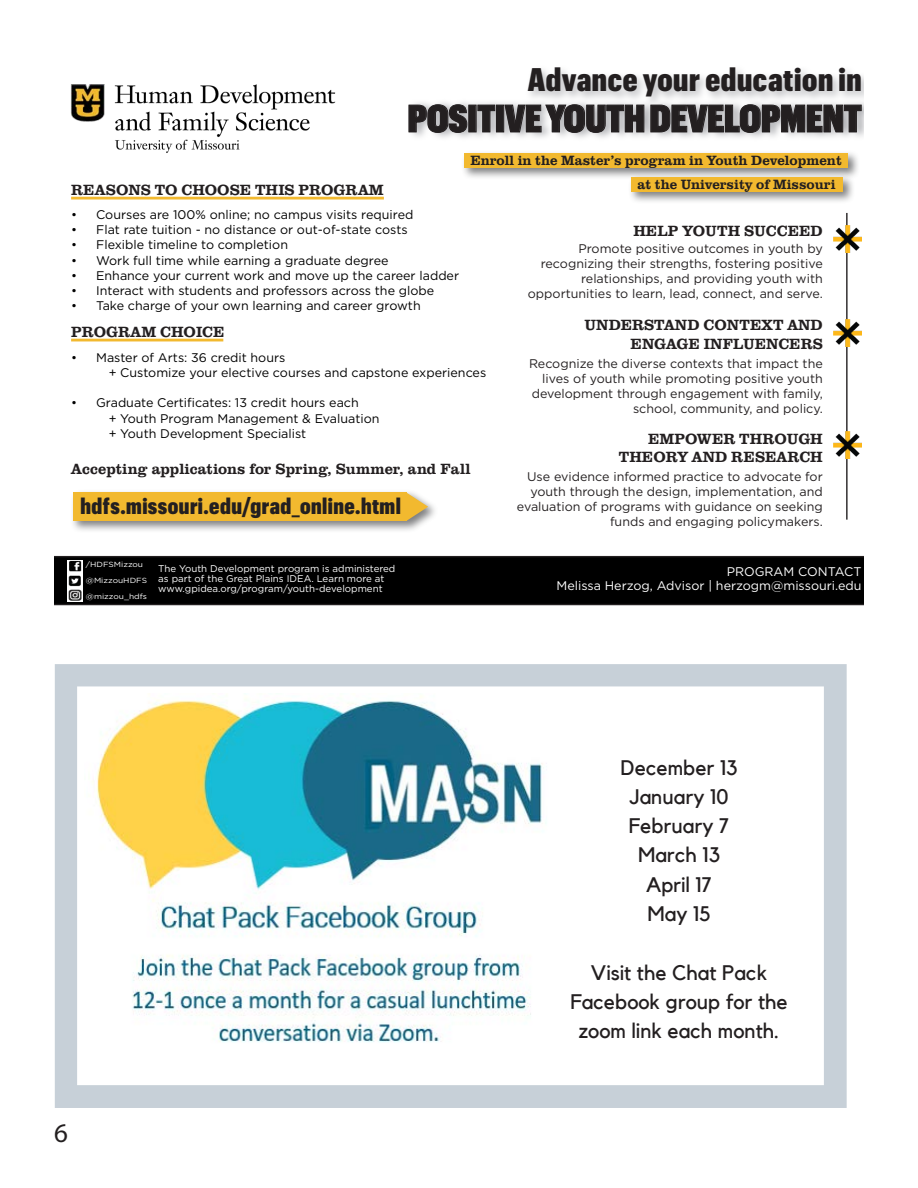
<style>
.page{position:relative;width:918px;height:1188px;background:#fff}
.page>*{position:absolute;margin:0;border:0;box-sizing:border-box;transform-origin:0 0}
.t1{font:900 37.65px "Graphik Cond";letter-spacing:-.01em;color:#231f20}
.t2{font:900 31.95px "Graphik Cond";letter-spacing:.02em;color:#231f20}
.t3{font:27px "Myriad Pro";color:#231f20}
.t4{font:900 22.2px "Graphik Cond";letter-spacing:.02em;color:#231f20}
.t5{font:21px/29.2px "Kollektif";color:#231f20;text-align:center}
.t6{font:500 15.3px/18.3px "Clarendon URW";color:#231f20;text-align:right}
.t7{font:500 13.95px/23.7px "Clarendon URW";color:#231f20}
.t8{font:12.6px/15.3px "Gotham";color:#000}
.t9{font:12.6px/15px "Gotham";color:#231f20;text-align:right}
.t10{font:12.6px/14px "Gotham";color:#fff;text-align:right}
.t11{font:9.75px/9.8px "Gotham";color:#fff}
.t12{font:7.35px "Gotham";color:#fff;scale:1.13 1}
</style>
<div class="page">
<svg style="left:55px;top:664px;width:792px;height:444px"></svg>
<img style="left:84px;top:694px;width:475px;height:371px">
<div style="left:54px;top:556px;width:810px;height:49px;background:#000"></div>
<img style="left:67px;top:560px;width:16px;height:41px">
<div style="left:526px;top:64px;width:338px;height:44px;background:#acadb1;opacity:.75"></div>
<svg style="left:412px;top:98px;width:452px;height:40px;fill:#f4f5f5"></svg>
<svg style="left:408px;top:104px;width:60px;height:29px;background:#afafb1"></svg>
<svg style="left:477px;top:104px;width:18px;height:29px"></svg>
<div style="left:496px;top:105px;width:8px;height:27px;border:1px solid #231f20"></div>
<svg style="left:504px;top:104px;width:358px;height:29px;background:#abaaac"></svg>
<hr style="left:846px;top:213px;width:2px;height:307px;background:#231f20">
<img style="left:834px;top:226px;width:27px;height:26px">
<img style="left:834px;top:319px;width:27px;height:27px">
<img style="left:834px;top:432px;width:27px;height:27px">
<div style="left:461px;top:150px;width:399px;height:30px;background:#545557;opacity:.75"></div>
<div style="left:464px;top:153px;width:384px;height:15px;background:#f2b92f"></div>
<div style="left:628px;top:174px;width:227px;height:30px;background:#545557;opacity:.75"></div>
<div style="left:631px;top:177px;width:212px;height:15px;background:#f2b92f"></div>
<div style="left:70px;top:489px;width:369px;height:44px;background:#545557;opacity:.75"></div>
<div style="left:73px;top:493px;width:334px;height:28px;background:#f2b92f"></div>
<svg style="left:407px;top:493px;width:21px;height:28px"></svg>
<hr style="left:71px;top:197px;width:313px;height:3px;background:#f2b92f">
<hr style="left:71px;top:339px;width:152px;height:2px;background:#f2b92f">
<img style="left:71px;top:84px;width:265px;height:69px">
<p class="t6" style="left:71px;top:181px;width:314px">REASONS TO CHOOSE THIS PROGRAM</p>
<p class="t2" style="left:528px;top:56px;width:335px">Advance your education in</p>
<p class="t1" style="left:408px;top:91px;width:456px">POSITIVE YOUTH DEVELOPMENT</p>
<p class="t7" style="left:637px;top:149px;width:206px;text-indent:-167px">Enroll in the Master’s program in Youth Development at the University of Missouri</p>
<p class="t8" style="left:71px;top:206px;width:344px">• Courses are 100% online; no campus visits required</p>
<p class="t8" style="left:71px;top:222px;width:338px">• Flat rate tuition - no distance or out-of-state costs</p>
<p class="t8" style="left:71px;top:237px;width:218px">• Flexible timeline to completion</p>
<p class="t8" style="left:71px;top:252px;width:319px">• Work full time while earning a graduate degree</p>
<p class="t8" style="left:71px;top:267px;width:390px">• Enhance your current work and move up the career ladder</p>
<p class="t8" style="left:71px;top:283px;width:365px">• Interact with students and professors across the globe</p>
<p class="t8" style="left:71px;top:298px;width:351px">• Take charge of your own learning and career growth</p>
<p class="t6" style="left:71px;top:323px;width:155px">PROGRAM CHOICE</p>
<p class="t8" style="left:109px;top:349px;width:379px;text-indent:-38px">• Master of Arts: 36 credit hours<br>+ Customize your elective courses and capstone experiences</p>
<p class="t8" style="left:109px;top:395px;width:272px;text-indent:-38px">• Graduate Certificates: 13 credit hours each<br>+ Youth Program Management &amp; Evaluation + Youth Development Specialist</p>
<p class="t6" style="left:71px;top:460px;width:401px">Accepting applications for Spring, Summer, and Fall</p>
<p class="t4" style="left:81px;top:489px;width:322px">hdfs.missouri.edu/grad_online.html</p>
<p class="t12" style="left:86px;top:560px;width:52px">/HDFSMizzou</p>
<p class="t12" style="left:86px;top:591px;width:56px">@mizzou_hdfs</p>
<p class="t12" style="left:86px;top:576px;width:56px">@MizzouHDFS</p>
<p class="t11" style="left:158px;top:564px;width:239px">The Youth Development program is administered as part of the Great Plains IDEA. Learn more at www.gpidea.org/program/youth-development</p>
<p class="t6" style="left:633px;top:222px;width:191px">HELP YOUTH SUCCEED</p>
<p class="t9" style="left:528px;top:241px;width:296px">Promote positive outcomes in youth by recognizing their strengths, fostering positive relationships, and providing youth with opportunities to learn, lead, connect, and serve.</p>
<p class="t6" style="left:585px;top:316px;width:240px">UNDERSTAND CONTEXT AND<br>ENGAGE INFLUENCERS</p>
<p class="t9" style="left:529px;top:356px;width:295px">Recognize the diverse contexts that impact the lives of youth while promoting positive youth development through engagement with family, school, community, and policy.</p>
<p class="t6" style="left:619px;top:430px;width:206px">EMPOWER THROUGH<br>THEORY AND RESEARCH</p>
<p class="t9" style="left:517px;top:469px;width:307px">Use evidence informed practice to advocate for youth through the design, implementation, and evaluation of programs with guidance on seeking funds and engaging policymakers.</p>
<p class="t10" style="left:557px;top:565px;width:306px">PROGRAM CONTACT<br>Melissa Herzog, Advisor | herzogm@missouri.edu</p>
<p class="t3" style="left:54px;top:1116px;width:15px">6</p>
<p class="t5" style="left:620px;top:753px;width:119px">December 13<br>January 10<br>February 7<br>March 13<br>April 17<br>May 15</p>
<p class="t5" style="left:570px;top:958px;width:219px">Visit the Chat Pack<br>Facebook group for the zoom link each month.</p>
</div>
